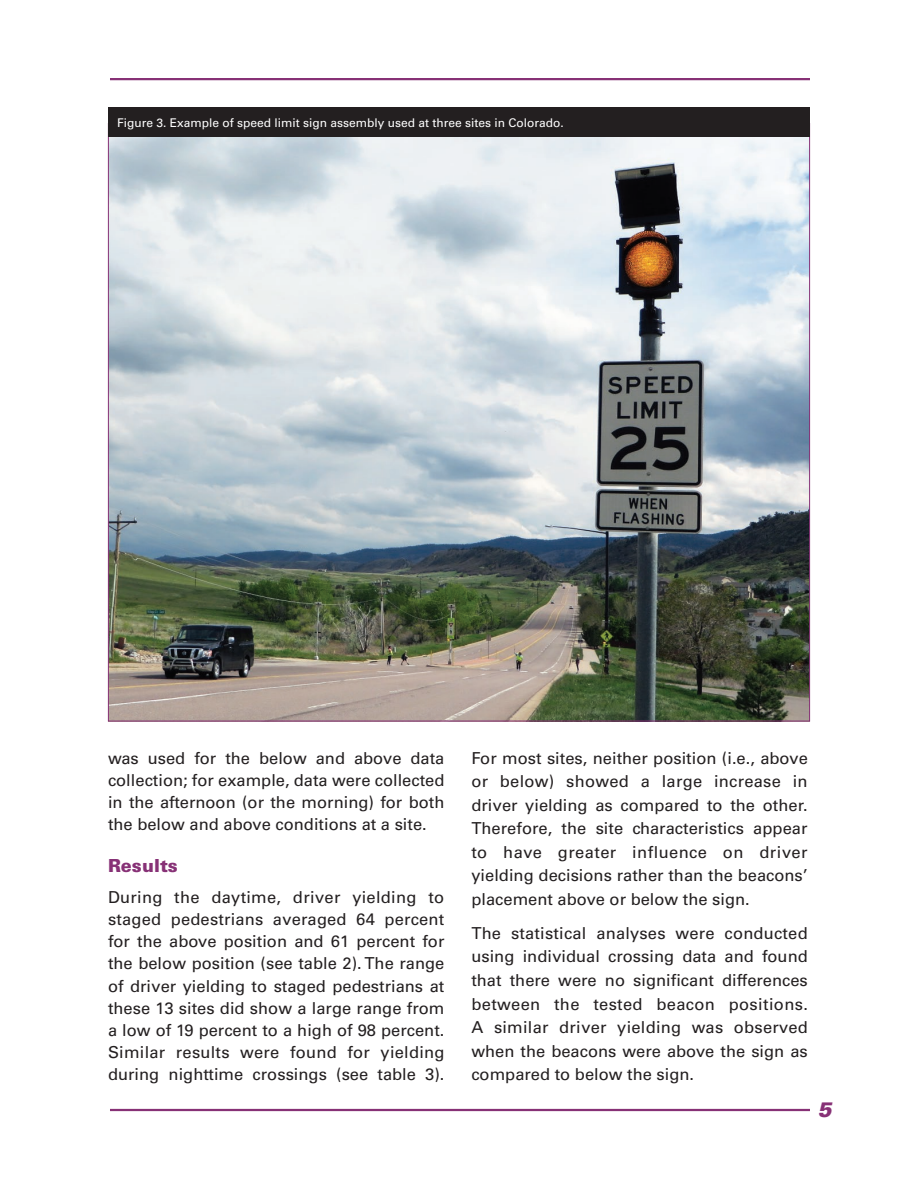
<style>
.page{position:relative;width:918px;height:1188px;background:#fff}
.page>*{position:absolute;margin:0;border:0;box-sizing:border-box;transform-origin:0 0}
.t1{font:italic 900 21px "Univers LT Std";color:#873176}
.t2{font:900 18px "Univers LT Std";color:#873176}
.t3{font:16.5px/23.5px "Univers LT Std";color:#231f20;text-align:justify}
.t4{font:12px "Univers LT Std";color:#fff}
</style>
<div class="page">
<hr style="left:110px;top:1109px;width:700px;height:2px;background:#873176">
<hr style="left:110px;top:78px;width:700px;height:2px;background:#873176">
<img style="left:110px;top:137px;width:698px;height:582px">
<div style="left:108px;top:108px;width:702px;height:29px;background:#231f20"></div>
<p class="t4" style="left:117px;top:115px;width:448px">Figure 3. Example of speed limit sign assembly used at three sites in Colorado.</p>
<p class="t3" style="left:108px;top:747px;width:338px;line-height:22px">was used for the below and above data collection; for example, data were collected in the afternoon (or the morning) for both the below and above conditions at a site.</p>
<p class="t2" style="left:108px;top:854px;width:72px">Results</p>
<p class="t3" style="left:108px;top:886px;width:338px;line-height:22px">During the daytime, driver yielding to staged pedestrians averaged 64 percent for the above position and 61 percent for the below position (see table 2). The range of driver yielding to staged pedestrians at these 13 sites did show a large range from a low of 19 percent to a high of 98 percent.<br>Similar results were found for yielding during nighttime crossings (see table 3).</p>
<p class="t3" style="left:471px;top:746px;width:338px">For most sites, neither position (i.e., above or below) showed a large increase in driver yielding as compared to the other.<br>Therefore, the site characteristics appear to have greater influence on driver yielding decisions rather than the beacons’ placement above or below the sign.</p>
<p class="t3" style="left:471px;top:921px;width:338px">The statistical analyses were conducted using individual crossing data and found that there were no significant differences between the tested beacon positions.<br>A similar driver yielding was observed when the beacons were above the sign as compared to below the sign.</p>
<p class="t1" style="left:818px;top:1096px;width:16px">5</p>
</div>
